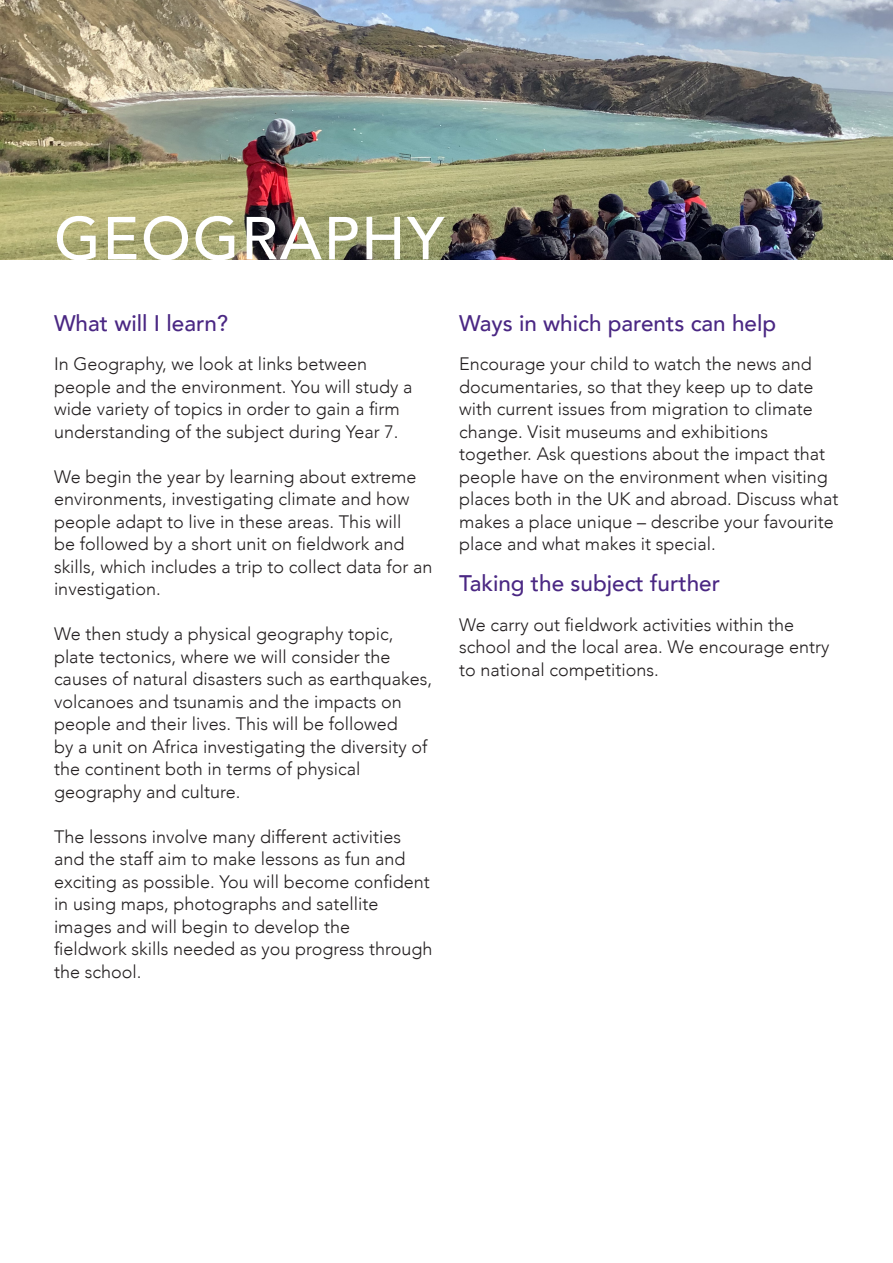
<style>
.page{position:relative;width:893px;height:1263px;background:#fff}
.page>*{position:absolute;margin:0;border:0;box-sizing:border-box;transform-origin:0 0}
.heading{font:500 60px "Avenir";letter-spacing:.03em;color:#fff}
.t1{font:500 22.5px "Avenir";color:#4a2783}
.t2{font:300 18px/22.5px "Avenir";color:#231f20}
</style>
<div class="page">
<img style="left:0;top:0;width:893px;height:259px">
<p class="heading" style="left:54px;top:187px;width:392px">GEOGRAPHY</p>
<p class="t1" style="left:54px;top:303px;width:176px">What will I learn?</p>
<p class="t2" style="left:54px;top:353px;width:360px">In Geography, we look at links between people and the environment. You will study a wide variety of topics in order to gain a firm understanding of the subject during Year 7.</p>
<p class="t2" style="left:54px;top:465px;width:380px">We begin the year by learning about extreme environments, investigating climate and how people adapt to live in these areas. This will<br>be followed by a short unit on fieldwork and skills, which includes a trip to collect data for an investigation.</p>
<p class="t2" style="left:54px;top:623px;width:380px">We then study a physical geography topic, plate tectonics, where we will consider the causes of natural disasters such as earthquakes, volcanoes and tsunamis and the impacts on people and their lives. This will be followed<br>by a unit on Africa investigating the diversity of the continent both in terms of physical geography and culture.</p>
<p class="t2" style="left:54px;top:825px;width:380px">The lessons involve many different activities and the staff aim to make lessons as fun and exciting as possible. You will become confident in using maps, photographs and satellite images and will begin to develop the<br>fieldwork skills needed as you progress through the school.</p>
<p class="t1" style="left:459px;top:303px;width:318px">Ways in which parents can help</p>
<p class="t2" style="left:459px;top:353px;width:381px">Encourage your child to watch the news and documentaries, so that they keep up to date with current issues from migration to climate change. Visit museums and exhibitions together. Ask questions about the impact that people have on the environment when visiting places both in the UK and abroad. Discuss what makes a place unique – describe your favourite place and what makes it special.</p>
<p class="t1" style="left:459px;top:564px;width:262px">Taking the subject further</p>
<p class="t2" style="left:459px;top:613px;width:372px">We carry out fieldwork activities within the school and the local area. We encourage entry to national competitions.</p>
</div>
